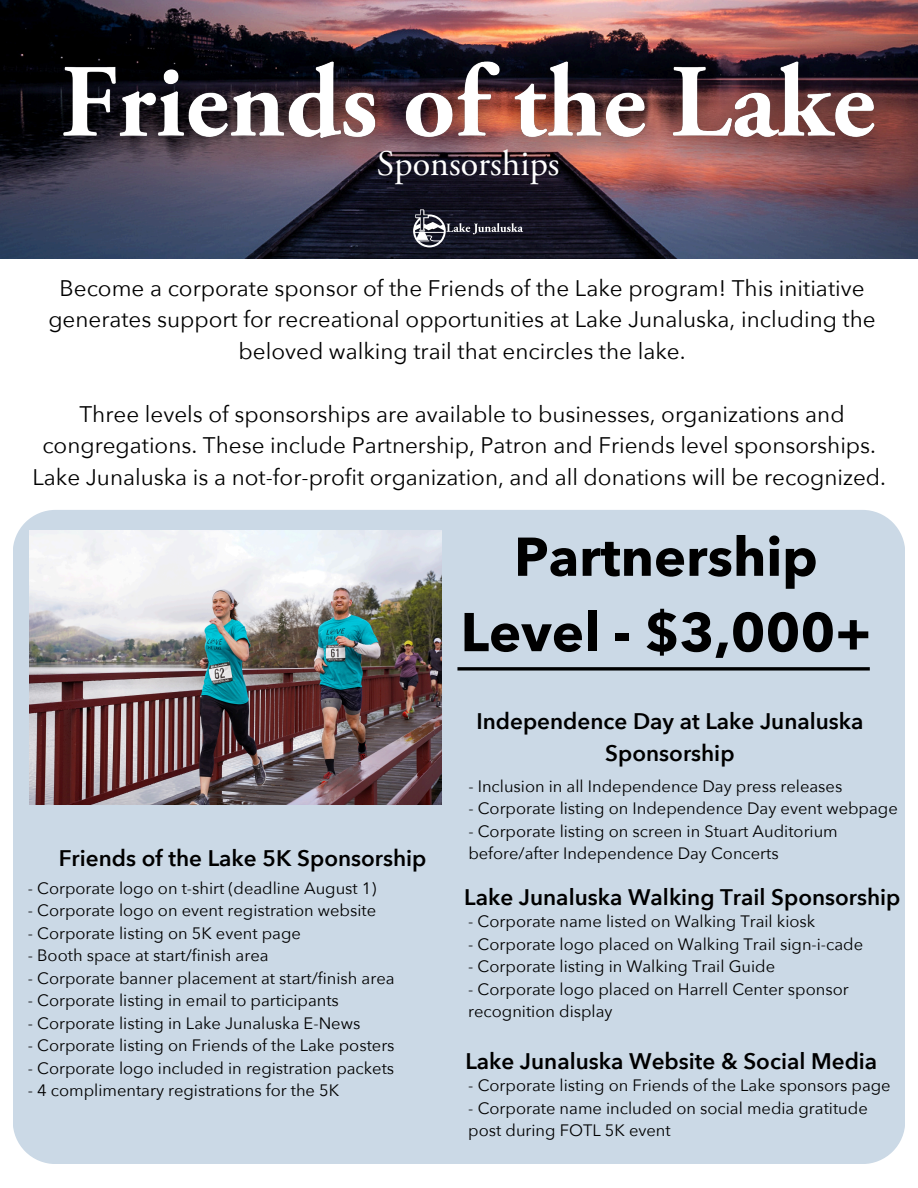
<style>
.page{position:relative;width:918px;height:1188px;background:#fff}
.page>*{position:absolute;margin:0;border:0;box-sizing:border-box;transform-origin:0 0}
.t1{font:700 54px/75.3px "Avenir Next";color:#000;text-align:center}
.t2{font:36px "Adobe Garamond Pro";color:#fff}
.t3{font:22.5px/31.5px "Avenir Next";color:#000;text-align:center}
.t4{font:600 22.5px/31.5px "Avenir Next";color:#000;text-align:center}
.t5{font:16.5px/22.5px "Avenir Next";color:#000}
</style>
<div class="page">
<div style="left:13px;top:510px;width:892px;height:654px;background:#cbd9e6"></div>
<img style="left:0;top:0;width:918px;height:259px">
<img style="left:29px;top:530px;width:412px;height:275px">
<svg style="left:413px;top:209px;width:110px;height:38px;background:#3a3a47"></svg>
<img style="left:19px;top:21px;width:899px;height:167px">
<svg style="left:457px;top:667px;width:413px;height:4px;background:#1f2123"></svg>
<h4 class="t2" style="left:377px;top:149px;width:184px">Sponsorships</h4>
<p class="t3" style="left:48px;top:273px;width:829px">Become a corporate sponsor of the Friends of the Lake program! This initiative generates support for recreational opportunities at Lake Junaluska, including the beloved walking trail that encircles the lake.</p>
<h5 class="t3" style="left:32px;top:399px;width:855px">Three levels of sponsorships are available to businesses, organizations and congregations. These include Partnership, Patron and Friends level sponsorships.<br>Lake Junaluska is a not-for-profit organization, and all donations will be recognized.</h5>
<h5 class="t4" style="left:59px;top:843px;width:369px">Friends of the Lake 5K Sponsorship</h5>
<p class="t5" style="left:28px;top:877px;width:350px">- Corporate logo on t-shirt (deadline August 1)</p>
<h4 class="t5" style="left:28px;top:900px;width:350px">- Corporate logo on event registration website</h4>
<p class="t5" style="left:28px;top:922px;width:275px">- Corporate listing on 5K event page</p>
<p class="t5" style="left:28px;top:945px;width:242px">- Booth space at start/finish area</p>
<p class="t5" style="left:28px;top:967px;width:368px">- Corporate banner placement at start/finish area</p>
<p class="t5" style="left:28px;top:990px;width:313px">- Corporate listing in email to participants</p>
<p class="t5" style="left:28px;top:1012px;width:334px">- Corporate listing in Lake Junaluska E-News</p>
<p class="t5" style="left:28px;top:1035px;width:368px">- Corporate listing on Friends of the Lake posters</p>
<p class="t5" style="left:28px;top:1057px;width:368px">- Corporate logo included in registration packets</p>
<p class="t5" style="left:28px;top:1080px;width:313px">- 4 complimentary registrations for the 5K</p>
<p class="t1" style="left:461px;top:521px;width:412px">Partnership<br>Level - $3,000+</p>
<p class="t4" style="left:476px;top:707px;width:389px">Independence Day at Lake Junaluska<br>Sponsorship</p>
<p class="t5" style="left:468px;top:775px;width:376px">- Inclusion in all Independence Day press releases</p>
<h2 class="t5" style="left:468px;top:798px;width:431px">- Corporate listing on Independence Day event webpage</h2>
<p class="t5" style="left:468px;top:820px;width:371px">- Corporate listing on screen in Stuart Auditorium before/after Independence Day Concerts</p>
<p class="t4" style="left:464px;top:882px;width:438px">Lake Junaluska Walking Trail Sponsorship</p>
<p class="t5" style="left:468px;top:911px;width:349px">- Corporate name listed on Walking Trail kiosk</p>
<p class="t5" style="left:468px;top:933px;width:396px">- Corporate logo placed on Walking Trail sign-i-cade</p>
<p class="t5" style="left:468px;top:956px;width:308px">- Corporate listing in Walking Trail Guide</p>
<p class="t5" style="left:468px;top:978px;width:382px">- Corporate logo placed on Harrell Center sponsor recognition display</p>
<p class="t4" style="left:465px;top:1046px;width:413px">Lake Junaluska Website &amp; Social Media</p>
<h4 class="t5" style="left:468px;top:1075px;width:424px">- Corporate listing on Friends of the Lake sponsors page</h4>
<p class="t5" style="left:468px;top:1098px;width:401px">- Corporate name included on social media gratitude post during FOTL 5K event</p>
</div>
